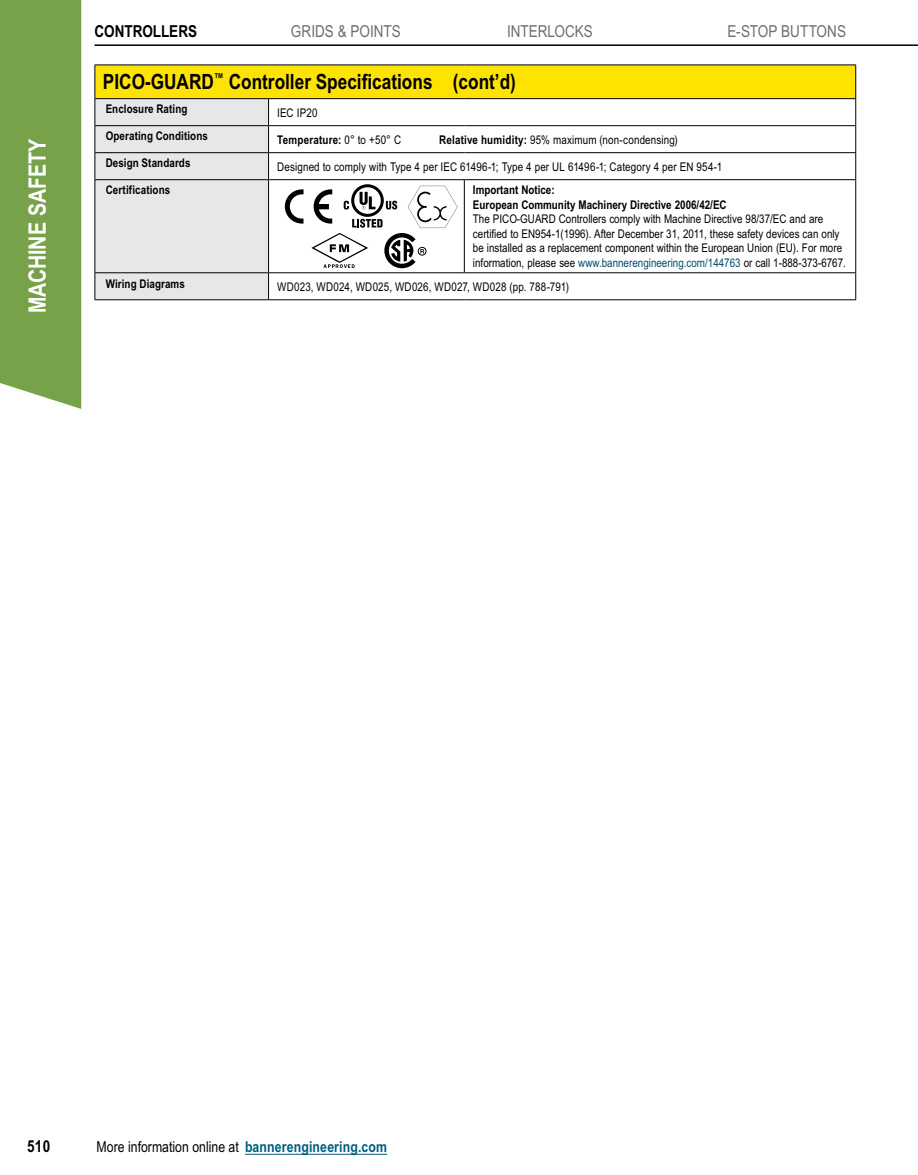
<style>
.page{position:relative;width:918px;height:1175px;background:#fff}
.page>*{position:absolute;margin:0;border:0;box-sizing:border-box;transform-origin:0 0}
.t1{font:700 24px "Arial Narrow";color:#fff}
.t2{font:700 21px "Arial Narrow";color:#000}
.t3{font:16.5px "Arial Narrow";color:#6d6f71}
.t4{font:700 16.5px "Arial Narrow";letter-spacing:-.005em;color:#000}
.t5{font:15px "Arial Narrow";color:#000}
.t6{font:12px/14.4px "Arial Narrow";color:#000}
.t7{font:700 12px/14.4px "Arial Narrow";letter-spacing:.005em;color:#000}
.s1{font-weight:400}
.s2{font-weight:700}
.s3{color:#004c6d}
.s4{font-weight:700;color:#005d7f}
</style>
<div class="page">
<div style="left:0;top:0;width:81px;height:409px;background:#78a249"></div>
<hr style="left:94px;top:44px;width:824px;height:2px;background:#000">
<hr style="left:245px;top:1153px;width:142px;height:1px;background:#005d7f">
<div style="left:95px;top:65px;width:761px;height:34px;background:#ffe300"></div>
<hr style="left:94px;top:64px;width:175px;height:1px;background:#000">
<hr style="left:94px;top:65px;width:1px;height:33px;background:#000">
<hr style="left:269px;top:64px;width:195px;height:1px;background:#000">
<hr style="left:464px;top:64px;width:392px;height:1px;background:#000">
<hr style="left:855px;top:65px;width:1px;height:33px;background:#000">
<hr style="left:94px;top:98px;width:175px;height:1px;background:#000">
<hr style="left:269px;top:98px;width:195px;height:1px;background:#000">
<hr style="left:464px;top:98px;width:392px;height:1px;background:#000">
<hr style="left:269px;top:125px;width:195px;height:1px;background:#000">
<hr style="left:464px;top:125px;width:392px;height:1px;background:#000">
<hr style="left:269px;top:152px;width:195px;height:1px;background:#000">
<hr style="left:464px;top:152px;width:392px;height:1px;background:#000">
<svg style="left:855px;top:99px;width:1px;height:80px"></svg>
<hr style="left:269px;top:179px;width:195px;height:1px;background:#000">
<hr style="left:464px;top:179px;width:392px;height:1px;background:#000">
<hr style="left:464px;top:180px;width:1px;height:92px;background:#000">
<hr style="left:855px;top:180px;width:1px;height:92px;background:#000">
<hr style="left:269px;top:272px;width:195px;height:1px;background:#000">
<div style="left:94px;top:99px;width:175px;height:200px;background:#e6e7e8"></div>
<hr style="left:464px;top:272px;width:392px;height:1px;background:#000">
<svg style="left:855px;top:273px;width:1px;height:26px"></svg>
<hr style="left:94px;top:299px;width:175px;height:1px;background:#000">
<hr style="left:269px;top:299px;width:195px;height:1px;background:#000">
<hr style="left:464px;top:299px;width:392px;height:1px;background:#000">
<svg style="left:285px;top:189px;width:19px;height:34px"></svg>
<svg style="left:351px;top:184px;width:33px;height:33px"></svg>
<svg style="left:311px;top:186px;width:146px;height:82px"></svg>
<h1 class="t1" style="left:24px;top:313px;width:176px;rotate:-90deg">MACHINE SAFETY</h1>
<h3 class="t4" style="left:94px;top:21px;width:104px">CONTROLLERS</h3>
<h3 class="t3" style="left:291px;top:22px;width:111px">GRIDS &amp; POINTS</h3>
<h3 class="t3" style="left:507px;top:22px;width:87px">INTERLOCKS</h3>
<h3 class="t3" style="left:728px;top:22px;width:120px">E-STOP BUTTONS</h3>
<h2 class="t2" style="left:103px;top:70px;width:331px">PICO-GUARD<sup>™</sup> Controller Specifications</h2>
<p class="t7" style="left:106px;top:102px;width:83px">Enclosure Rating</p>
<p class="t6" style="left:277px;top:105px;width:42px">IEC IP20</p>
<p class="t7" style="left:106px;top:129px;width:104px">Operating Conditions</p>
<p class="t7" style="left:277px;top:132px;width:126px">Temperature: <span class="s1">0° to +50° C</span></p>
<p class="t6" style="left:439px;top:132px;width:240px"><span class="s2">Relative humidity:</span> 95% maximum (non-condensing)</p>
<p class="t7" style="left:106px;top:156px;width:86px">Design Standards</p>
<p class="t6" style="left:277px;top:159px;width:447px">Designed to comply with Type 4 per IEC 61496-1; Type 4 per UL 61496-1; Category 4 per EN 954-1</p>
<p class="t7" style="left:106px;top:183px;width:66px">Certifications</p>
<p class="t7" style="left:473px;top:183px;width:255px">Important Notice:<br>European Community Machinery Directive 2006/42/EC</p>
<p class="t6" style="left:473px;top:212px;width:375px">The PICO-GUARD Controllers comply with Machine Directive 98/37/EC and are certified to EN954-1(1996). After December 31, 2011, these safety devices can only be installed as a replacement component within the European Union (EU). For more information, please see <span class="s3">www.bannerengineering.com/144763</span> or call 1-888-373-6767.</p>
<p class="t7" style="left:106px;top:276px;width:81px">Wiring Diagrams</p>
<p class="t6" style="left:277px;top:279px;width:293px">WD023, WD024, WD025, WD026, WD027, WD028 (pp. 788-791)</p>
<h2 class="t2" style="left:453px;top:70px;width:65px">(cont’d)</h2>
<h3 class="t4" style="left:27px;top:1136px;width:25px">510</h3>
<p class="t5" style="left:97px;top:1138px;width:292px">More information online at <span class="s4">bannerengineering.com</span></p>
</div>
